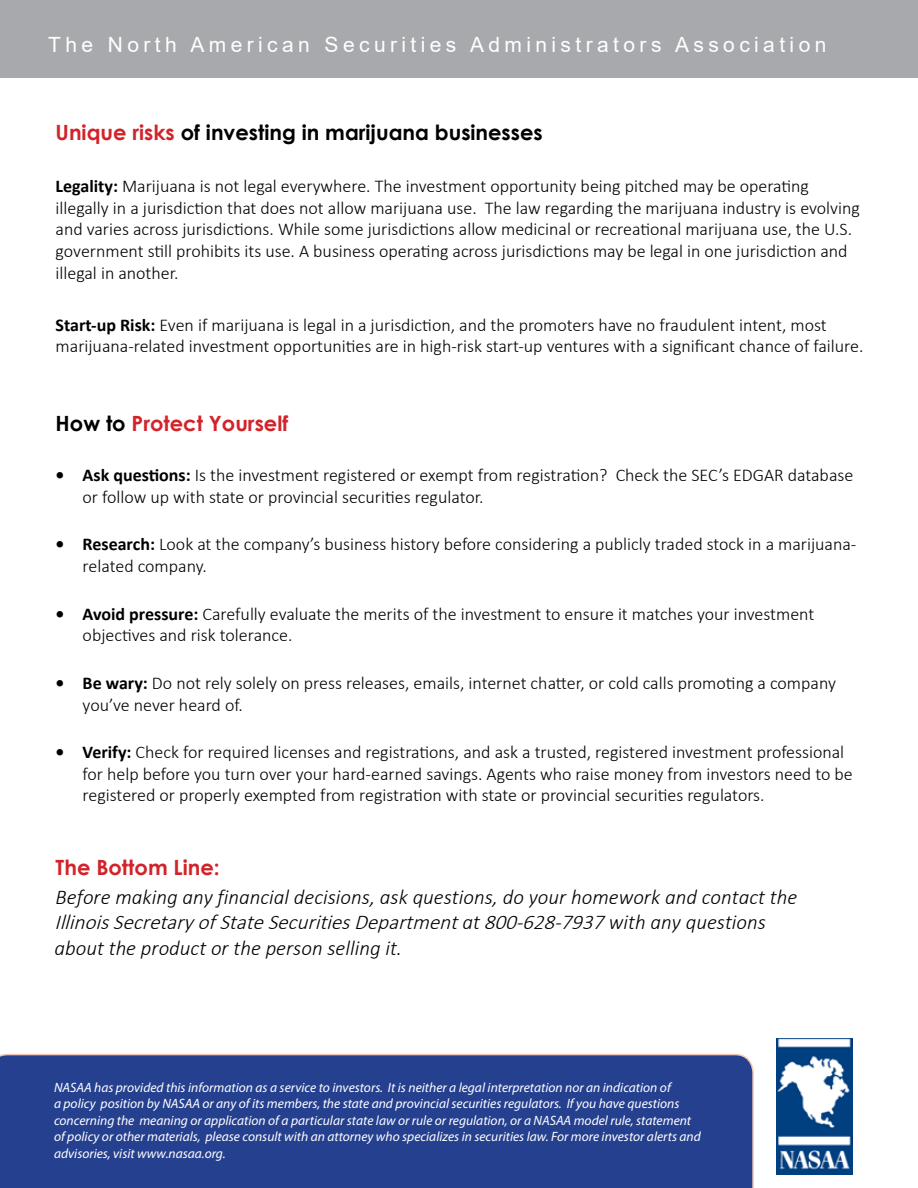
<style>
.page{position:relative;width:918px;height:1188px;background:#fff}
.page>*{position:absolute;margin:0;border:0;box-sizing:border-box;transform-origin:0 0}
.t1{font:italic 300 21px/25.2px "Calibri";color:#000}
.t2{font:21px "Arial";letter-spacing:.21em;color:#fff}
.t3{font:700 21px "Century Gothic";color:#000}
.t4{font:700 21px "Century Gothic";color:#d2232a}
.t5{font:300 18px/21.6px "Calibri";color:#000}
.t6{font:italic 13.5px/16.5px "Myriad Pro";color:#fff}
.s1{color:#d2232a}
.s2{font-weight:700}
.s3{color:#000}
.s4{font-style:inherit}
</style>
<div class="page">
<div style="left:0;top:1054px;width:754px;height:134px;background:#25408f"></div>
<img style="left:777px;top:1039px;width:75px;height:135px">
<div style="left:0;top:0;width:918px;height:78px;background:#a7a9ac"></div>
<p class="t2" style="left:48px;top:30px;width:780px">The North American Securities Administrators Association</p>
<p class="t3" style="left:56px;top:116px;width:489px"><span class="s1">Unique risks</span> of investing in marijuana businesses</p>
<p class="t5" style="left:56px;top:175px;width:806px"><span class="s2">Legality:</span> Marijuana is not legal everywhere. The investment opportunity being pitched may be operating illegally in a jurisdiction that does not allow marijuana use. The law regarding the marijuana industry is evolving and varies across jurisdictions. While some jurisdictions allow medicinal or recreational marijuana use, the U.S. government still prohibits its use. A business operating across jurisdictions may be legal in one jurisdiction and illegal in another.</p>
<p class="t5" style="left:56px;top:314px;width:809px"><span class="s2">Start-up Risk:</span> Even if marijuana is legal in a jurisdiction, and the promoters have no fraudulent intent, most marijuana-related investment opportunities are in high-risk start-up ventures with a significant chance of failure.</p>
<p class="t4" style="left:56px;top:407px;width:234px"><span class="s3">How to</span> Protect Yourself</p>
<p class="t5" style="left:83px;top:464px;width:772px;text-indent:-27px"><span class="s2">• Ask questions:</span> Is the investment registered or exempt from registration? Check the SEC’s EDGAR database or follow up with state or provincial securities regulator.</p>
<p class="t5" style="left:83px;top:533px;width:775px;text-indent:-27px"><span class="s2">• Research:</span> Look at the company’s business history before considering a publicly traded stock in a marijuana&shy;related company.</p>
<p class="t5" style="left:83px;top:603px;width:733px;text-indent:-27px"><span class="s2">• Avoid pressure:</span> Carefully evaluate the merits of the investment to ensure it matches your investment objectives and risk tolerance.</p>
<p class="t5" style="left:83px;top:672px;width:755px;text-indent:-27px"><span class="s2">• Be wary:</span> Do not rely solely on press releases, emails, internet chatter, or cold calls promoting a company you’ve never heard of.</p>
<p class="t5" style="left:83px;top:741px;width:772px;text-indent:-27px"><span class="s2">• Verify:</span> Check for required licenses and registrations, and ask a trusted, registered investment professional for help before you turn over your hard-earned savings. Agents who raise money from investors need to be registered or properly exempted from registration with state or provincial securities regulators.</p>
<p class="t4" style="left:56px;top:851px;width:166px">The Bottom Line:</p>
<p class="t1" style="left:55px;top:884px;width:744px">Before making any financial decisions, ask questions, do your homework and contact the<br><span class="s4">IllinoisSecretaryofStateSecuritiesDepartment</span> a t <span class="s4">800-628-7937</span> w i t h a n y q u e s t i o n s about the product or the person selling it.</p>
<p class="t6" style="left:54px;top:1079px;width:648px">NASAA has provided this information as a service to investors. It is neither a legal interpretation nor an indication of<br>a policy position by NASAA or any of its members, the state and provincial securities regulators. If you have questions concerning the meaning or application of a particular state law or rule or regulation, or a NASAA model rule, statement of policy or other materials, please consult with an attorney who specializes in securities law. For more investor alerts and advisories, visit www.nasaa.org.</p>
</div>
